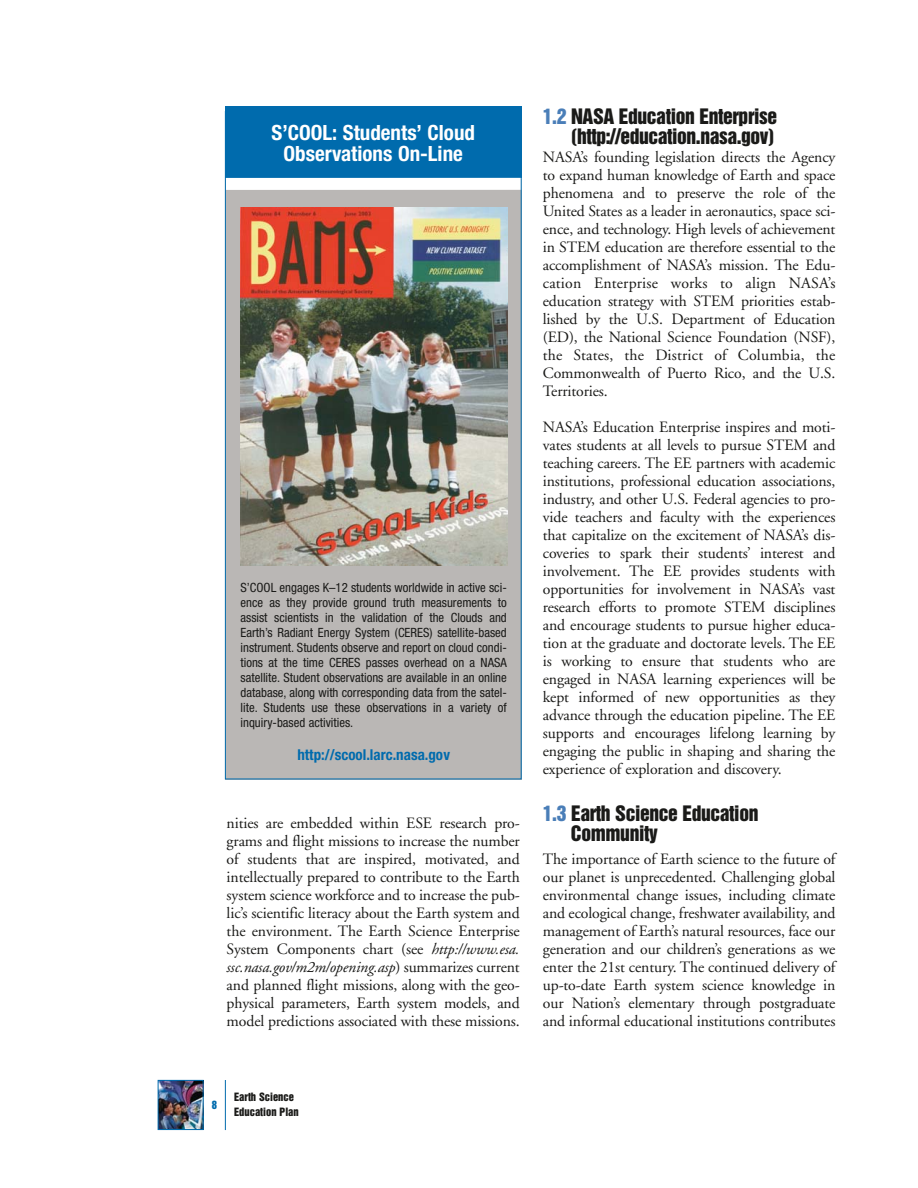
<style>
.page{position:relative;width:918px;height:1188px;background:#fff}
.page>*{position:absolute;margin:0;border:0;box-sizing:border-box;transform-origin:0 0}
.t1{font:700 condensed 21px/21px "Helvetica Neue";color:#fff;text-align:center}
.t2{font:19.5px/20.2px "Helvetica Inserat";letter-spacing:-.02em;color:#1a1a18;text-align:right}
.t3{font:15.75px/18px "Adobe Garamond";letter-spacing:-.01em;color:#1a1a18;text-align:justify}
.t4{font:700 condensed 15px "Helvetica Neue";color:#006bad}
.t5{font:condensed 12.75px/15px "Helvetica Neue";color:#1a1a18;text-align:justify}
.t6{font:10.5px/15px "Helvetica Inserat";color:#1a1a18}
.t7{font:10.5px "Helvetica Inserat";color:#006bad}
.s1{font-style:italic}
.s2{color:#4a7eb8}
</style>
<div class="page">
<hr style="left:225px;top:1080px;width:1px;height:50px;background:#006bad">
<img style="left:160px;top:1082px;width:42px;height:46px">
<div style="left:158px;top:1080px;width:46px;height:50px;border:1px solid #006bad"></div>
<div style="left:225px;top:106px;width:297px;height:72px;background:#006bad"></div>
<div style="left:225px;top:179px;width:297px;height:600px;background:#bab7b5"></div>
<div style="left:226px;top:178px;width:296px;height:12px;background:#fff"></div>
<img style="left:241px;top:208px;width:266px;height:357px">
<p class="t1" style="left:272px;top:124px;width:205px">S’COOL: Students’ Cloud<br>Observations On-Line</p>
<p class="t5" style="left:241px;top:582px;width:268px">S’COOL engages K–12 students worldwide in active sci&shy;ence as they provide ground truth measurements to assist scientists in the validation of the Clouds and Earth’s Radiant Energy System (CERES) satellite-based instrument. Students observe and report on cloud condi&shy;tions at the time CERES passes overhead on a NASA satellite. Student observations are available in an online database, along with corresponding data from the satel&shy;lite. Students use these observations in a variety of inquiry-based activities.</p>
<p class="t4" style="left:297px;top:750px;width:154px">http://scool.larc.nasa.gov</p>
<p class="t3" style="left:227px;top:815px;width:295px">nities are embedded within ESE research pro&shy;grams and flight missions to increase the number of students that are inspired, motivated, and intellectually prepared to contribute to the Earth system science workforce and to increase the pub&shy;lic’s scientific literacy about the Earth system and the environment. The Earth Science Enterprise System Components chart (see <span class="s1">http://www.esa. ssc.nasa.gov/m2m/opening.asp</span>) summarizes current and planned flight missions, along with the geo&shy;physical parameters, Earth system models, and model predictions associated with these missions.</p>
<p class="t2" style="left:543px;top:107px;width:236px"><span class="s2">1.2</span> NASA Education Enterprise (http://education.nasa.gov)</p>
<p class="t3" style="left:543px;top:149px;width:294px">NASA’s founding legislation directs the Agency to expand human knowledge of Earth and space phenomena and to preserve the role of the United States as a leader in aeronautics, space sci&shy;ence, and technology. High levels of achievement in STEM education are therefore essential to the accomplishment of NASA’s mission. The Edu&shy;cation Enterprise works to align NASA’s education strategy with STEM priorities estab&shy;lished by the U.S. Department of Education (ED), the National Science Foundation (NSF), the States, the District of Columbia, the Commonwealth of Puerto Rico, and the U.S.<br>Territories.</p>
<p class="t3" style="left:543px;top:419px;width:294px">NASA’s Education Enterprise inspires and moti&shy;vates students at all levels to pursue STEM and teaching careers. The EE partners with academic institutions, professional education associations, industry, and other U.S. Federal agencies to pro&shy;vide teachers and faculty with the experiences that capitalize on the excitement of NASA’s dis&shy;coveries to spark their students’ interest and involvement. The EE provides students with opportunities for involvement in NASA’s vast research efforts to promote STEM disciplines and encourage students to pursue higher educa&shy;tion at the graduate and doctorate levels. The EE is working to ensure that students who are engaged in NASA learning experiences will be kept informed of new opportunities as they advance through the education pipeline. The EE supports and encourages lifelong learning by engaging the public in shaping and sharing the experience of exploration and discovery.</p>
<p class="t2" style="left:571px;top:804px;width:189px;text-align:left;text-indent:-28px"><span class="s2">1.3</span> Earth Science Education<br>Community</p>
<p class="t3" style="left:543px;top:851px;width:294px">The importance of Earth science to the future of our planet is unprecedented. Challenging global environmental change issues, including climate and ecological change, freshwater availability, and management of Earth’s natural resources, face our generation and our children’s generations as we enter the 21st century. The continued delivery of up-to-date Earth system science knowledge in our Nation’s elementary through postgraduate and informal educational institutions contributes</p>
<p class="t7" style="left:212px;top:1100px;width:7px">8</p>
<p class="t6" style="left:234px;top:1090px;width:66px">Earth Science<br>Education Plan</p>
</div>
